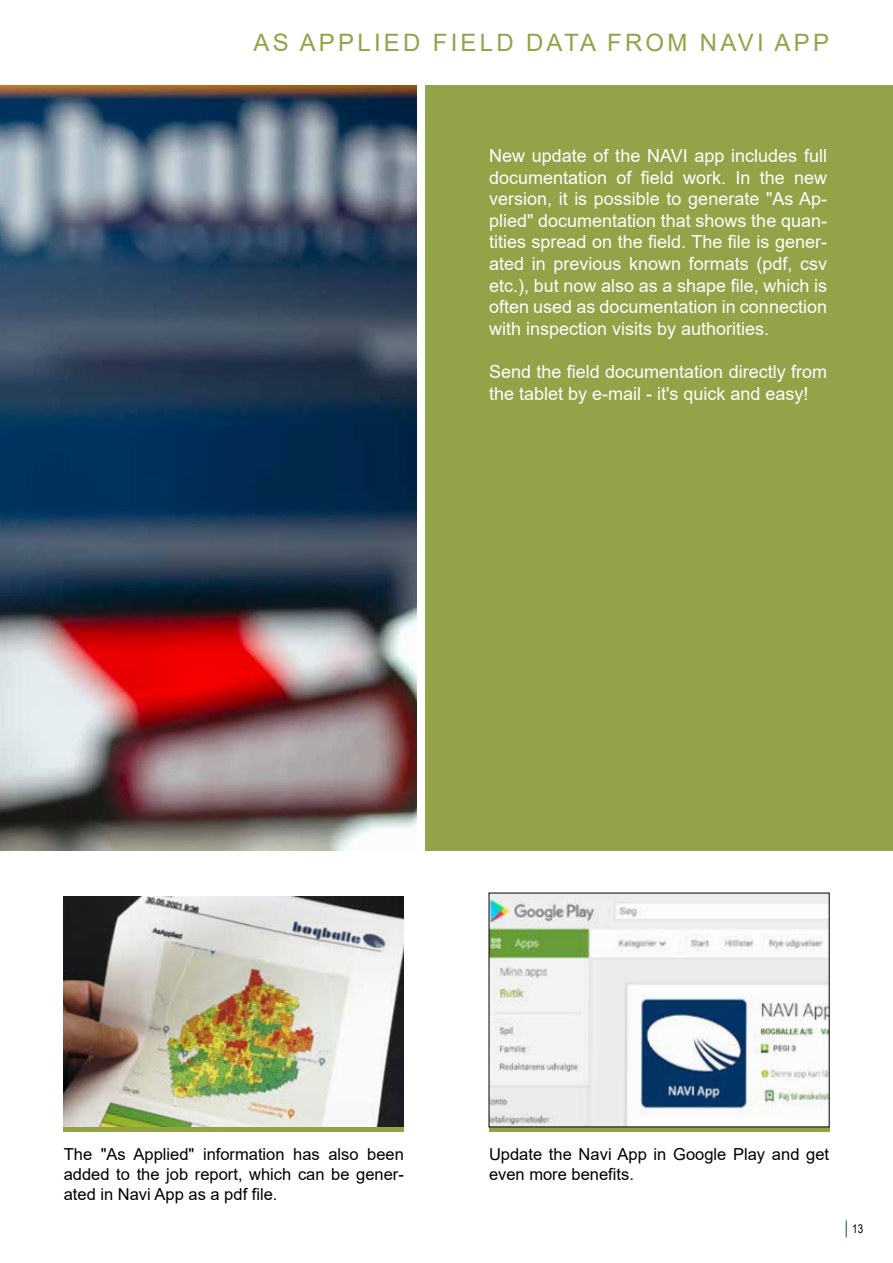
<style>
.page{position:relative;width:893px;height:1263px;background:#fff}
.page>*{position:absolute;margin:0;border:0;box-sizing:border-box;transform-origin:0 0}
.t1{font:24px "Arial";letter-spacing:.135em;color:#93a348}
.t2{font:18px/21.6px "Arial";color:#fff;text-align:justify}
.t3{font:16.5px/19.8px "Arial";color:#000;text-align:justify}
.t4{font:12px "Arial Narrow";color:#000}
</style>
<div class="page">
<img style="left:0;top:85px;width:417px;height:765px">
<div style="left:425px;top:85px;width:468px;height:765px;background:#93a348"></div>
<svg style="left:489px;top:1127px;width:340px;height:4px"></svg>
<img style="left:64px;top:896px;width:340px;height:231px">
<img style="left:491px;top:895px;width:336px;height:230px">
<hr style="left:64px;top:1127px;width:340px;height:4px;background:#93a348">
<svg style="left:846px;top:1220px;width:1px;height:17px"></svg>
<h1 class="t1" style="left:254px;top:26px;width:577px">AS APPLIED FIELD DATA FROM NAVI APP</h1>
<p class="t2" style="left:489px;top:145px;width:340px">New update of the NAVI app includes full documentation of field work. In the new version, it is possible to generate "As Ap&shy;plied" documentation that shows the quan&shy;tities spread on the field. The file is gener&shy;ated in previous known formats (pdf, csv etc.), but now also as a shape file, which is often used as documentation in connection with inspection visits by authorities.</p>
<p class="t2" style="left:489px;top:361px;width:340px">Send the field documentation directly from the tablet by e-mail - it's quick and easy!</p>
<p class="t3" style="left:64px;top:1144px;width:342px">The "As Applied" information has also been added to the job report, which can be gener&shy;ated in Navi App as a pdf file.</p>
<p class="t3" style="left:489px;top:1144px;width:342px">Update the Navi App in Google Play and get even more benefits.</p>
<p class="t4" style="left:852px;top:1220px;width:12px">13</p>
</div>
